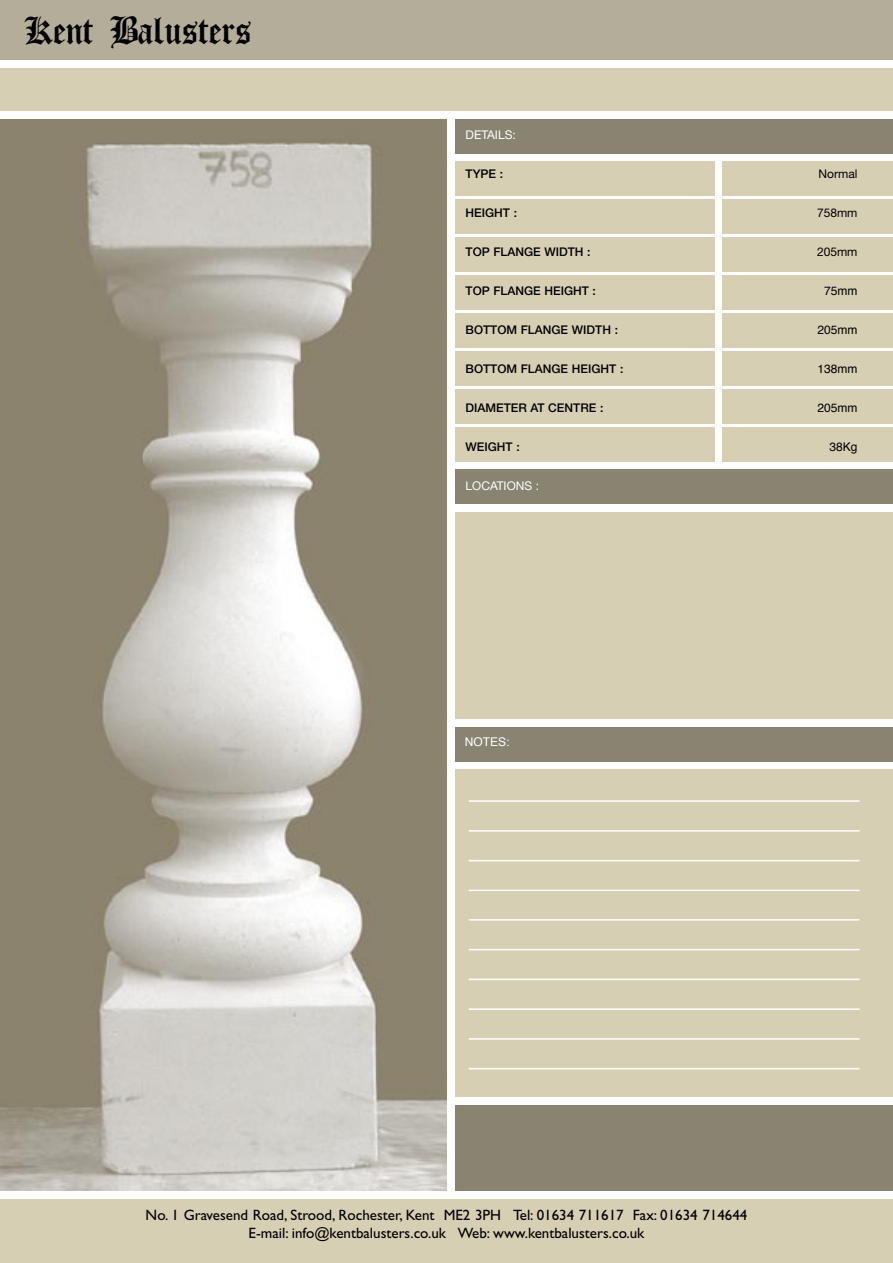
<style>
.page{position:relative;width:893px;height:1263px;background:#fff}
.page>*{position:absolute;margin:0;border:0;box-sizing:border-box;transform-origin:0 0}
.t1{font:36px "Old English";color:#000}
.t2{font:15px "Gill Sans";color:#000}
.t3{font:500 12px "Helvetica Neue";color:#000}
.t4{font:12px "Helvetica";color:#000}
.t5{font:12px "Helvetica Neue";color:#fff}
.t6{font:12px "Helvetica Neue";color:#000}
.t7{font:12px "Helvetica";color:#fff}
</style>
<div class="page">
<div style="left:455px;top:770px;width:438px;height:327px;background:#d7cfb4"></div>
<div style="left:455px;top:727px;width:438px;height:34px;background:#888471"></div>
<div style="left:455px;top:470px;width:438px;height:34px;background:#888471"></div>
<div style="left:455px;top:119px;width:438px;height:34px;background:#888471"></div>
<div style="left:455px;top:162px;width:259px;height:34px;background:#d7cfb4"></div>
<div style="left:455px;top:200px;width:259px;height:34px;background:#d7cfb4"></div>
<div style="left:455px;top:238px;width:259px;height:34px;background:#d7cfb4"></div>
<div style="left:455px;top:275px;width:259px;height:34px;background:#d7cfb4"></div>
<div style="left:455px;top:313px;width:259px;height:34px;background:#d7cfb4"></div>
<div style="left:455px;top:351px;width:259px;height:34px;background:#d7cfb4"></div>
<div style="left:455px;top:389px;width:259px;height:34px;background:#d7cfb4"></div>
<div style="left:455px;top:427px;width:259px;height:34px;background:#d7cfb4"></div>
<div style="left:723px;top:162px;width:170px;height:34px;background:#d7cfb4"></div>
<div style="left:723px;top:200px;width:170px;height:34px;background:#d7cfb4"></div>
<div style="left:723px;top:238px;width:170px;height:34px;background:#d7cfb4"></div>
<div style="left:723px;top:275px;width:170px;height:34px;background:#d7cfb4"></div>
<div style="left:723px;top:313px;width:170px;height:34px;background:#d7cfb4"></div>
<div style="left:723px;top:351px;width:170px;height:34px;background:#d7cfb4"></div>
<div style="left:723px;top:389px;width:170px;height:34px;background:#d7cfb4"></div>
<div style="left:723px;top:427px;width:170px;height:34px;background:#d7cfb4"></div>
<div style="left:0;top:68px;width:893px;height:43px;background:#d7cfb4"></div>
<div style="left:0;top:0;width:893px;height:60px;background:#b4ad99"></div>
<hr style="left:469px;top:919px;width:390px;height:1px;background:#fff">
<hr style="left:469px;top:949px;width:390px;height:1px;background:#fff">
<hr style="left:469px;top:979px;width:390px;height:1px;background:#fff">
<hr style="left:469px;top:1008px;width:390px;height:2px;background:#fff">
<hr style="left:469px;top:1038px;width:390px;height:2px;background:#fff">
<hr style="left:469px;top:1068px;width:390px;height:1px;background:#fff">
<hr style="left:469px;top:800px;width:390px;height:2px;background:#fff">
<hr style="left:469px;top:830px;width:390px;height:2px;background:#fff">
<hr style="left:469px;top:860px;width:390px;height:1px;background:#fff">
<hr style="left:469px;top:890px;width:390px;height:1px;background:#fff">
<img style="left:0;top:119px;width:446px;height:1072px">
<div style="left:0;top:1199px;width:893px;height:64px;background:#d7cfb4"></div>
<div style="left:455px;top:1106px;width:438px;height:85px;background:#888471"></div>
<div style="left:455px;top:512px;width:438px;height:207px;background:#d7cfb4"></div>
<p class="t1" style="left:25px;top:10px;width:229px">Kent Balusters</p>
<p class="t5" style="left:466px;top:128px;width:52px">DETAILS:</p>
<p class="t3" style="left:466px;top:167px;width:39px">TYPE :</p>
<p class="t6" style="left:819px;top:167px;width:40px">Normal</p>
<p class="t3" style="left:466px;top:206px;width:53px">HEIGHT :</p>
<p class="t6" style="left:817px;top:206px;width:42px">758mm</p>
<p class="t3" style="left:466px;top:245px;width:127px">TOP FLANGE WIDTH :</p>
<p class="t6" style="left:817px;top:245px;width:42px">205mm</p>
<p class="t3" style="left:466px;top:284px;width:132px">TOP FLANGE HEIGHT :</p>
<p class="t4" style="left:824px;top:283px;width:35px">75mm</p>
<p class="t3" style="left:466px;top:323px;width:154px">BOTTOM FLANGE WIDTH :</p>
<p class="t4" style="left:817px;top:322px;width:42px">205mm</p>
<p class="t3" style="left:466px;top:362px;width:159px">BOTTOM FLANGE HEIGHT :</p>
<p class="t4" style="left:817px;top:361px;width:42px">138mm</p>
<p class="t3" style="left:466px;top:401px;width:139px">DIAMETER AT CENTRE :</p>
<p class="t4" style="left:817px;top:400px;width:42px">205mm</p>
<p class="t3" style="left:466px;top:440px;width:56px">WEIGHT :</p>
<p class="t4" style="left:829px;top:439px;width:30px">38Kg</p>
<p class="t5" style="left:466px;top:479px;width:75px">LOCATIONS :</p>
<p class="t7" style="left:465px;top:734px;width:46px">NOTES:</p>
<p class="t2" style="left:146px;top:1207px;width:603px">No. 1 Gravesend Road, Strood, Rochester, Kent ME2 3PH Tel: 01634 711617 Fax: 01634 714644</p>
<p class="t2" style="left:248px;top:1225px;width:397px">E-mail: info@kentbalusters.co.uk Web: www.kentbalusters.co.uk</p>
</div>
